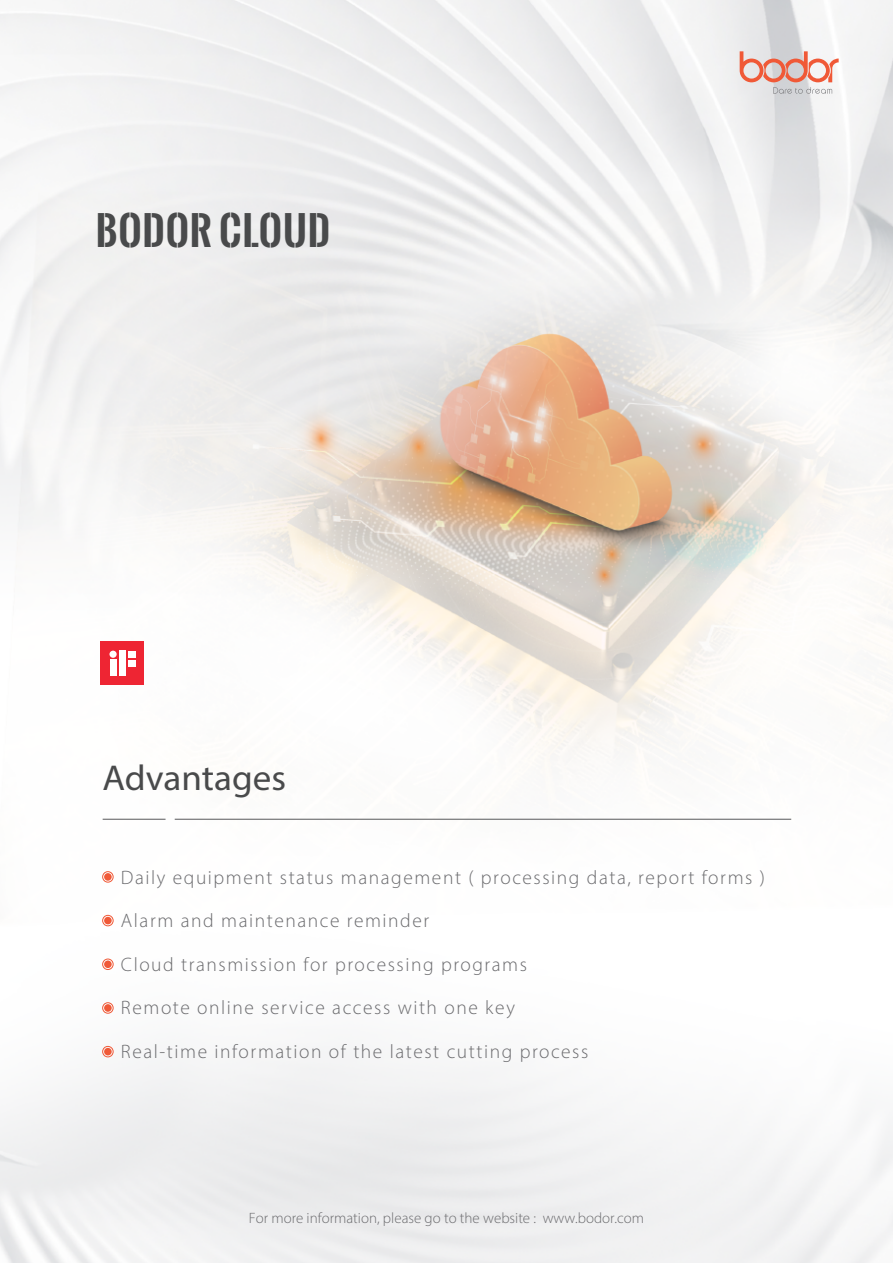
<style>
.page{position:relative;width:893px;height:1263px;background:#fff}
.page>*{position:absolute;margin:0;border:0;box-sizing:border-box;transform-origin:0 0}
.t1{font:700 39px "Oswald Stencil";letter-spacing:.02em;color:#494a4b}
.t2{font:36px "Myriad Pro";color:#494a4b}
.t3{font:300 19.5px "Myriad Pro";letter-spacing:.08em;color:#6b6b6e}
.t4{font:300 15px "Myriad Pro";color:#6b6b6e}
</style>
<div class="page">
<img style="left:0;top:0;width:893px;height:1263px">
<svg style="left:740px;top:51px;width:99px;height:43px"></svg>
<div style="left:101px;top:642px;width:43px;height:43px;background:#ee2533"></div>
<div style="left:109px;top:651px;width:8px;height:7px;background:#fff;border-radius:50%"></div>
<div style="left:110px;top:660px;width:6px;height:16px;background:#fff"></div>
<div style="left:119px;top:651px;width:7px;height:25px;background:#fff"></div>
<div style="left:128px;top:651px;width:7px;height:6px;background:#fff"></div>
<div style="left:128px;top:660px;width:7px;height:6px;background:#fff"></div>
<hr style="left:103px;top:819px;width:63px;height:1px;background:#57585a">
<hr style="left:175px;top:819px;width:616px;height:1px;background:#57585a">
<div style="left:102px;top:871px;width:11px;height:11px;border:1px solid #f05937;border-radius:50%"></div>
<div style="left:104px;top:873px;width:8px;height:8px;background:#f05937;border-radius:50%"></div>
<div style="left:102px;top:915px;width:11px;height:11px;border:1px solid #f05937;border-radius:50%"></div>
<div style="left:104px;top:917px;width:8px;height:7px;background:#f05937;border-radius:50%"></div>
<div style="left:102px;top:959px;width:11px;height:11px;border:1px solid #f05937;border-radius:50%"></div>
<div style="left:104px;top:960px;width:8px;height:8px;background:#f05937;border-radius:50%"></div>
<div style="left:102px;top:1002px;width:11px;height:11px;border:1px solid #f05937;border-radius:50%"></div>
<div style="left:104px;top:1004px;width:8px;height:8px;background:#f05937;border-radius:50%"></div>
<div style="left:102px;top:1046px;width:11px;height:11px;border:1px solid #f05937;border-radius:50%"></div>
<div style="left:104px;top:1048px;width:8px;height:7px;background:#f05937;border-radius:50%"></div>
<h1 class="t1" style="left:96px;top:202px;width:236px">BODOR CLOUD</h1>
<h2 class="t2" style="left:103px;top:755px;width:185px">Advantages</h2>
<p class="t3" style="left:121px;top:865px;width:646px">Daily equipment status management ( processing data, report forms )</p>
<p class="t3" style="left:121px;top:909px;width:310px">Alarm and maintenance reminder</p>
<p class="t3" style="left:121px;top:952px;width:407px">Cloud transmission for processing programs</p>
<p class="t3" style="left:121px;top:996px;width:395px">Remote online service access with one key</p>
<p class="t3" style="left:121px;top:1040px;width:469px">Real-time information of the latest cutting process</p>
<p class="t4" style="left:249px;top:1209px;width:397px">For more information, please go to the website : www.bodor.com</p>
</div>
